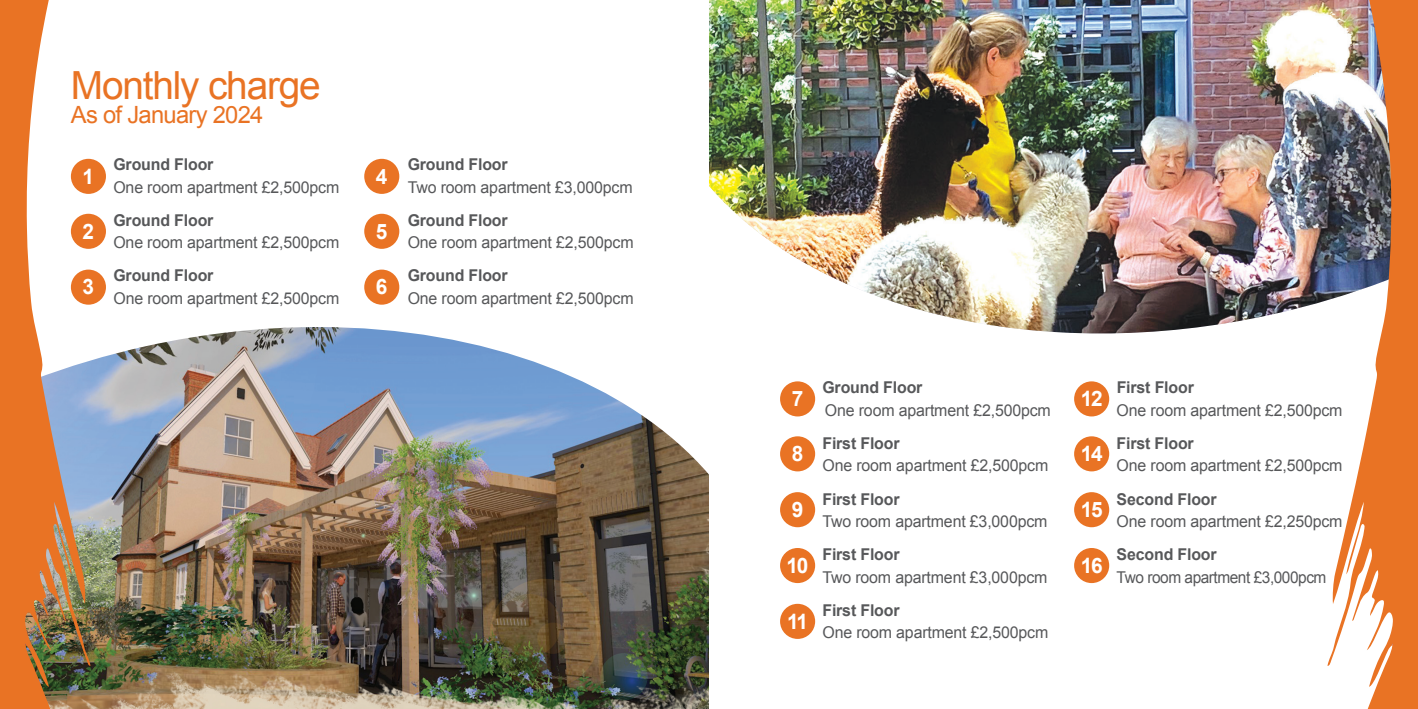
<style>
.page{position:relative;width:1418px;height:709px;background:#fff}
.page>*{position:absolute;margin:0;border:0;box-sizing:border-box;transform-origin:0 0}
.t1{font:38.75px "Arial";letter-spacing:-.03em;color:#e97324}
.t2{font:23.75px "Arial";letter-spacing:-.03em;color:#e97324}
.t3{font:700 21.25px "Arial";letter-spacing:-.06em;color:#fff}
.t4{font:16.25px "Arial";letter-spacing:-.01em;color:#57585a}
.t5{font:700 16.25px "Arial";letter-spacing:-.01em;color:#57585a}
.t6{font:16.25px "Arial";letter-spacing:-.03em;color:#57585a;scale:.95 1}
</style>
<div class="page">
<img style="left:709px;top:0;width:618px;height:334px">
<svg style="left:1327px;top:0;width:90px;height:709px"></svg>
<img style="left:91px;top:294px;width:618px;height:415px">
<img style="left:91px;top:327px;width:618px;height:147px">
<svg style="left:0;top:0;width:91px;height:709px"></svg>
<div style="left:71px;top:159px;width:35px;height:35px;background:#e97324;border-radius:50%"></div>
<div style="left:71px;top:214px;width:35px;height:35px;background:#e97324;border-radius:50%"></div>
<div style="left:71px;top:269px;width:35px;height:36px;background:#e97324;border-radius:50%"></div>
<div style="left:364px;top:159px;width:35px;height:35px;background:#e97324;border-radius:50%"></div>
<div style="left:364px;top:214px;width:35px;height:35px;background:#e97324;border-radius:50%"></div>
<div style="left:364px;top:269px;width:35px;height:36px;background:#e97324;border-radius:50%"></div>
<div style="left:780px;top:381px;width:35px;height:35px;background:#e97324;border-radius:50%"></div>
<div style="left:780px;top:436px;width:35px;height:35px;background:#e97324;border-radius:50%"></div>
<div style="left:780px;top:492px;width:35px;height:35px;background:#e97324;border-radius:50%"></div>
<div style="left:780px;top:548px;width:35px;height:35px;background:#e97324;border-radius:50%"></div>
<div style="left:780px;top:604px;width:35px;height:35px;background:#e97324;border-radius:50%"></div>
<div style="left:1074px;top:381px;width:35px;height:35px;background:#e97324;border-radius:50%"></div>
<div style="left:1074px;top:436px;width:35px;height:35px;background:#e97324;border-radius:50%"></div>
<div style="left:1074px;top:492px;width:35px;height:35px;background:#e97324;border-radius:50%"></div>
<div style="left:1074px;top:548px;width:35px;height:35px;background:#e97324;border-radius:50%"></div>
<h1 class="t1" style="left:71px;top:60px;width:251px">Monthly charge</h1>
<h2 class="t2" style="left:71px;top:99px;width:194px">As of January 2024</h2>
<h3 class="t3" style="left:83px;top:162px;width:13px">1</h3>
<h3 class="t3" style="left:83px;top:217px;width:13px">2</h3>
<h3 class="t3" style="left:83px;top:273px;width:13px">3</h3>
<p class="t5" style="left:113px;top:153px;width:101px">Ground Floor</p>
<p class="t4" style="left:113px;top:176px;width:227px">One room apartment £2,500pcm</p>
<p class="t5" style="left:113px;top:209px;width:101px">Ground Floor</p>
<p class="t4" style="left:113px;top:232px;width:227px">One room apartment £2,500pcm</p>
<p class="t5" style="left:113px;top:265px;width:101px">Ground Floor</p>
<p class="t4" style="left:113px;top:287px;width:227px">One room apartment £2,500pcm</p>
<h3 class="t3" style="left:376px;top:162px;width:13px">4</h3>
<h3 class="t3" style="left:376px;top:217px;width:13px">5</h3>
<h3 class="t3" style="left:376px;top:273px;width:13px">6</h3>
<p class="t5" style="left:407px;top:153px;width:101px">Ground Floor</p>
<p class="t4" style="left:408px;top:176px;width:226px">Two room apartment £3,000pcm</p>
<p class="t5" style="left:408px;top:209px;width:101px">Ground Floor</p>
<p class="t4" style="left:408px;top:232px;width:227px">One room apartment £2,500pcm</p>
<p class="t5" style="left:408px;top:265px;width:101px">Ground Floor</p>
<p class="t4" style="left:408px;top:287px;width:227px">One room apartment £2,500pcm</p>
<h3 class="t3" style="left:791px;top:384px;width:13px">7</h3>
<h3 class="t3" style="left:791px;top:439px;width:13px">8</h3>
<h3 class="t3" style="left:791px;top:495px;width:13px">9</h3>
<h3 class="t3" style="left:786px;top:551px;width:23px">10</h3>
<h3 class="t3" style="left:787px;top:607px;width:22px">11</h3>
<p class="t5" style="left:822px;top:376px;width:101px">Ground Floor</p>
<p class="t4" style="left:825px;top:399px;width:227px">One room apartment £2,500pcm</p>
<p class="t5" style="left:822px;top:432px;width:79px">First Floor</p>
<p class="t4" style="left:822px;top:455px;width:227px">One room apartment £2,500pcm</p>
<p class="t5" style="left:822px;top:488px;width:79px">First Floor</p>
<p class="t4" style="left:822px;top:510px;width:226px">Two room apartment £3,000pcm</p>
<p class="t5" style="left:822px;top:543px;width:79px">First Floor</p>
<p class="t4" style="left:822px;top:566px;width:226px">Two room apartment £3,000pcm</p>
<p class="t5" style="left:822px;top:599px;width:79px">First Floor</p>
<p class="t4" style="left:822px;top:622px;width:227px">One room apartment £2,500pcm</p>
<h3 class="t3" style="left:1080px;top:384px;width:23px">12</h3>
<h3 class="t3" style="left:1080px;top:439px;width:23px">14</h3>
<h3 class="t3" style="left:1080px;top:495px;width:23px">15</h3>
<h3 class="t3" style="left:1080px;top:551px;width:23px">16</h3>
<p class="t5" style="left:1116px;top:377px;width:79px">First Floor</p>
<p class="t4" style="left:1116px;top:399px;width:227px">One room apartment £2,500pcm</p>
<p class="t5" style="left:1116px;top:432px;width:79px">First Floor</p>
<p class="t4" style="left:1116px;top:455px;width:227px">One room apartment £2,500pcm</p>
<p class="t5" style="left:1116px;top:488px;width:102px">Second Floor</p>
<p class="t4" style="left:1116px;top:510px;width:227px">One room apartment £2,250pcm</p>
<p class="t5" style="left:1116px;top:543px;width:102px">Second Floor</p>
<p class="t6" style="left:1116px;top:566px;width:222px">Two room apartment £3,000pcm</p>
</div>
